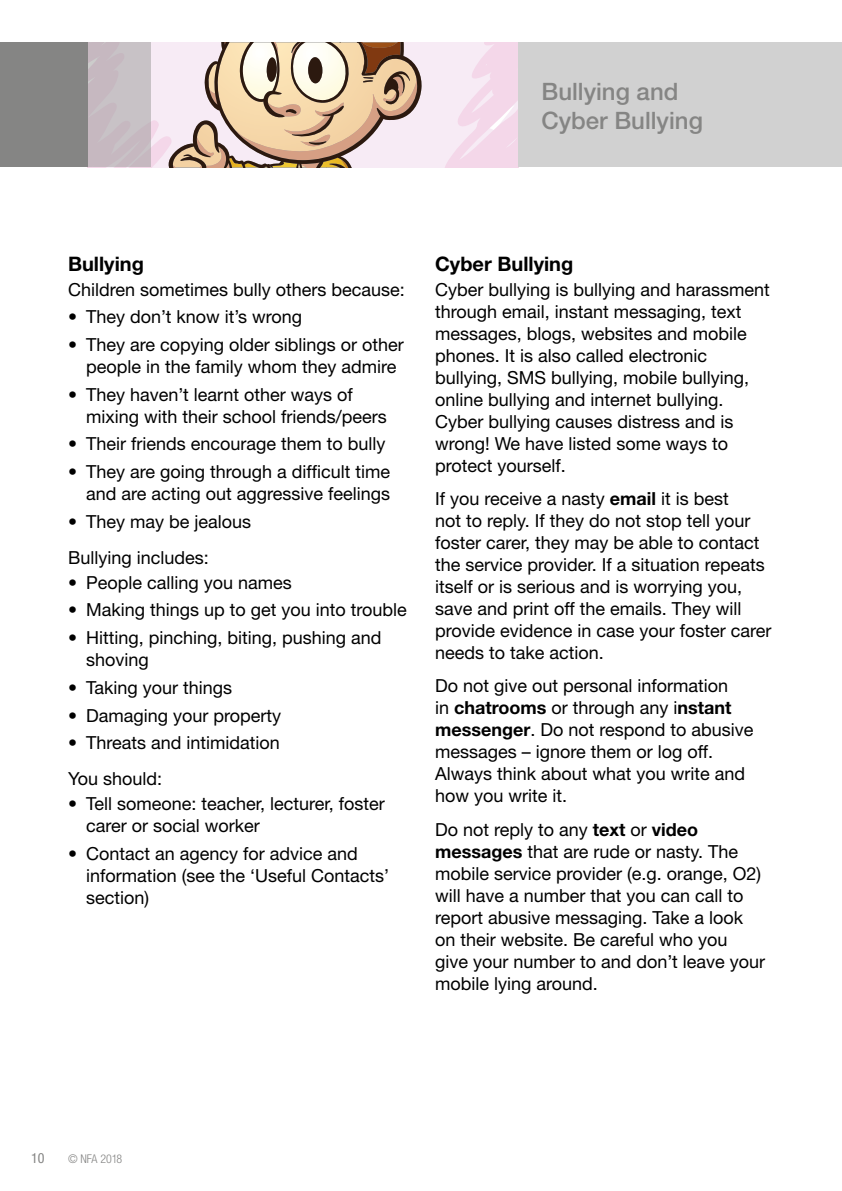
<style>
.page{position:relative;width:842px;height:1191px;background:#fff}
.page>*{position:absolute;margin:0;border:0;box-sizing:border-box;transform-origin:0 0}
.t1{font:500 24px/28.8px "Helvetica Neue";color:#858584}
.t2{font:700 20px "Helvetica Neue";color:#000}
.t3{font:18px/22px "Helvetica Neue";color:#000}
.t4{font:condensed 14px "Helvetica Neue";color:#858584}
.t5{font:300 condensed 12px "Helvetica Neue";letter-spacing:-.02em;color:#858584}
.s1{font-weight:700}
</style>
<div class="page">
<svg style="left:150px;top:43px;width:369px;height:124px;background:#ddc7bd"></svg>
<div style="left:266px;top:57px;width:11px;height:25px;background:#2c190f;border-radius:50%"></div>
<div style="left:519px;top:43px;width:323px;height:124px;background:#d1d1d1"></div>
<div style="left:88px;top:43px;width:62px;height:124px;background:#c6b8c0"></div>
<div style="left:0;top:43px;width:88px;height:124px;background:#858584"></div>
<h1 class="t1" style="left:541px;top:77px;width:163px">Bullying and<br>Cyber Bullying</h1>
<p class="t2" style="left:68px;top:251px;width:77px">Bullying</p>
<p class="t3" style="left:68px;top:278px;width:338px">Children sometimes bully others because:</p>
<p class="t3" style="left:68px;top:306px;width:236px">• They don’t know it’s wrong</p>
<p class="t3" style="left:68px;top:333px;width:337px;text-align:center">• They are copying older siblings or other people in the family whom they admire</p>
<p class="t3" style="left:86px;top:383px;width:302px;text-indent:-18px">• They haven’t learnt other ways of mixing with their school friends/peers</p>
<p class="t3" style="left:68px;top:433px;width:319px">• Their friends encourage them to bully</p>
<p class="t3" style="left:68px;top:460px;width:324px;text-align:right">• They are going through a difficult time and are acting out aggressive feelings</p>
<p class="t3" style="left:68px;top:503px;width:185px;line-height:36.2px">• They may be jealous<br>Bullying includes:</p>
<p class="t3" style="left:68px;top:571px;width:225px">• People calling you names</p>
<p class="t3" style="left:68px;top:599px;width:340px">• Making things up to get you into trouble</p>
<p class="t3" style="left:86px;top:626px;width:297px;text-indent:-18px">• Hitting, pinching, biting, pushing and shoving</p>
<p class="t3" style="left:68px;top:676px;width:166px">• Taking your things</p>
<p class="t3" style="left:68px;top:704px;width:215px">• Damaging your property</p>
<p class="t3" style="left:68px;top:724px;width:213px;line-height:36.2px">• Threats and intimidation<br>You should:</p>
<p class="t3" style="left:86px;top:792px;width:300px;text-indent:-18px">• Tell someone: teacher, lecturer, foster carer or social worker</p>
<p class="t3" style="left:86px;top:842px;width:305px;text-indent:-18px">• Contact an agency for advice and information (see the ‘Useful Contacts’ section)</p>
<p class="t2" style="left:435px;top:251px;width:140px">Cyber Bullying</p>
<p class="t3" style="left:435px;top:278px;width:336px">Cyber bullying is bullying and harassment through email, instant messaging, text messages, blogs, websites and mobile phones. It is also called electronic bullying, SMS bullying, mobile bullying, online bullying and internet bullying.<br>Cyber bullying causes distress and is wrong! We have listed some ways to protect yourself.</p>
<p class="t3" style="left:435px;top:487px;width:338px">If you receive a nasty <span class="s1">email</span> it is best<br>not to reply. If they do not stop tell your foster carer, they may be able to contact the service provider. If a situation repeats itself or is serious and is worrying you, save and print off the emails. They will provide evidence in case your foster carer needs to take action.</p>
<p class="t3" style="left:435px;top:675px;width:320px">Do not give out personal information<br>in <span class="s1">chatrooms</span> or through any i<span class="s1">nstant messenger</span>. Do not respond to abusive messages – ignore them or log off.<br>Always think about what you write and how you write it.</p>
<p class="t3" style="left:435px;top:818px;width:332px">Do not reply to any <span class="s1">text</span> or <span class="s1">video messages</span> that are rude or nasty. The mobile service provider (e.g. orange, O2) will have a number that you can call to report abusive messaging. Take a look on their website. Be careful who you<br>give your number to and don’t leave your mobile lying around.</p>
<p class="t4" style="left:31px;top:1149px;width:15px">10</p>
<p class="t5" style="left:68px;top:1151px;width:56px">© NFA 2018</p>
</div>
